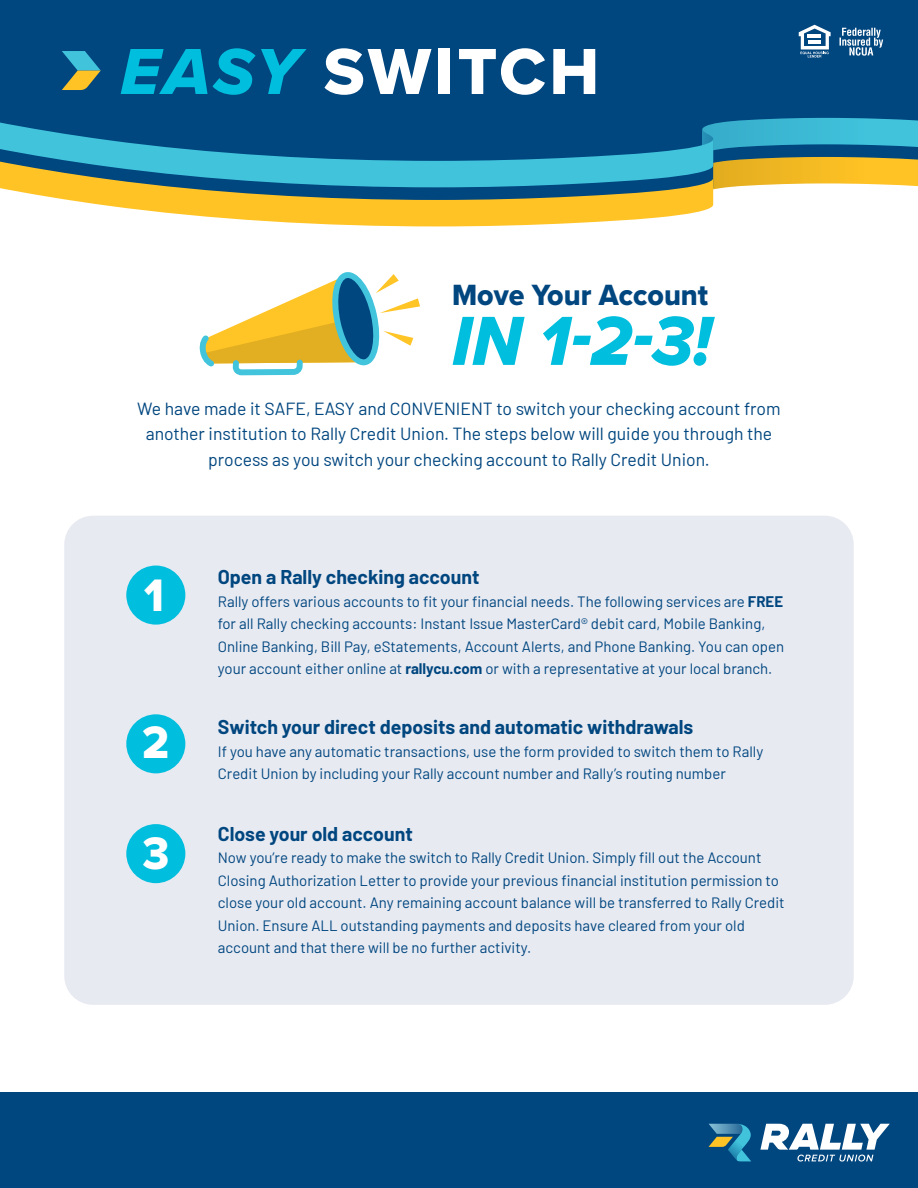
<style>
.page{position:relative;width:918px;height:1188px;background:#fff}
.page>*{position:absolute;margin:0;border:0;box-sizing:border-box;transform-origin:0 0}
.t1{font:72px "Proxima Nova Extrabld It";color:#00bedd;scale:.94 1}
.t2{font:67.5px "Proxima Nova Extrabld";letter-spacing:.05em;color:#fff}
.t3{font:47.25px "Proxima Nova Extrabld";color:#fff;scale:.94 1}
.t4{font:30.3px "Proxima Nova Extrabld";color:#00467f;scale:.94 1}
.t5{font:700 19.5px "Barlow";color:#00467f}
.t6{font:17.55px/25.5px "Barlow";color:#00467f;text-align:center}
.t7{font:15px/22.5px "Barlow";color:#00467f}
.s1{font-family:"Proxima Nova Extrabld It";color:#00bedd}
.s2{font-weight:700}
</style>
<div class="page">
<div style="left:64px;top:516px;width:790px;height:489px;background:#e8eaf2;border-radius:29px"></div>
<div style="left:126px;top:566px;width:59px;height:59px;background:#00bedd;border-radius:50%"></div>
<div style="left:126px;top:714px;width:59px;height:59px;background:#00bedd;border-radius:50%"></div>
<div style="left:126px;top:824px;width:59px;height:59px;background:#00bedd;border-radius:50%"></div>
<svg style="left:199px;top:272px;width:221px;height:103px"></svg>
<div style="left:0;top:0;width:918px;height:121px;background:#00467f"></div>
<svg style="left:62px;top:51px;width:39px;height:39px;background:#5d8f7f"></svg>
<svg style="left:0;top:187px;width:702px;height:39px;fill:#ffc325"></svg>
<svg style="left:0;top:121px;width:702px;height:66px;background:#257da0"></svg>
<svg style="left:702px;top:118px;width:216px;height:93px"></svg>
<svg style="left:799px;top:25px;width:32px;height:33px"></svg>
<svg style="left:840px;top:28px;width:43px;height:28px"></svg>
<div style="left:0;top:1093px;width:918px;height:95px;background:#00467f"></div>
<svg style="left:709px;top:1124px;width:42px;height:37px"></svg>
<svg style="left:760px;top:1124px;width:130px;height:38px"></svg>
<h2 class="t2" style="left:120px;top:21px;width:481px"><span class="s1">EASY</span> SWITCH</h2>
<h3 class="t4" style="left:452px;top:272px;width:274px">Move Your Account</h3>
<h1 class="t1" style="left:452px;top:287px;width:277px">IN 1-2-3!</h1>
<p class="t6" style="left:137px;top:394px;width:645px">We have made it SAFE, EASY and CONVENIENT to switch your checking account from another institution to Rally Credit Union. The steps below will guide you through the process as you switch your checking account to Rally Credit Union.</p>
<h3 class="t3" style="left:144px;top:560px;width:23px">1</h3>
<h3 class="t3" style="left:142px;top:707px;width:30px">2</h3>
<h3 class="t3" style="left:142px;top:818px;width:30px">3</h3>
<h3 class="t5" style="left:218px;top:563px;width:263px">Open a Rally checking account</h3>
<p class="t7" style="left:218px;top:589px;width:568px">Rally offers various accounts to fit your financial needs. The following services are <span class="s2">FREE </span>for all Rally checking accounts: Instant Issue MasterCard® debit card, Mobile Banking, Online Banking, Bill Pay, eStatements, Account Alerts, and Phone Banking. You can open your account either online at <span class="s2">rallycu.com</span> or with a representative at your local branch.</p>
<h3 class="t5" style="left:218px;top:713px;width:477px">Switch your direct deposits and automatic withdrawals</h3>
<p class="t7" style="left:218px;top:739px;width:547px">If you have any automatic transactions, use the form provided to switch them to Rally<br>Credit Union by including your Rally account number and Rally’s routing number</p>
<h3 class="t5" style="left:218px;top:819px;width:196px">Close your old account</h3>
<p class="t7" style="left:218px;top:845px;width:568px">Now you’re ready to make the switch to Rally Credit Union. Simply fill out the Account Closing Authorization Letter to provide your previous financial institution permission to close your old account. Any remaining account balance will be transferred to Rally Credit Union. Ensure ALL outstanding payments and deposits have cleared from your old account and that there will be no further activity.</p>
</div>
